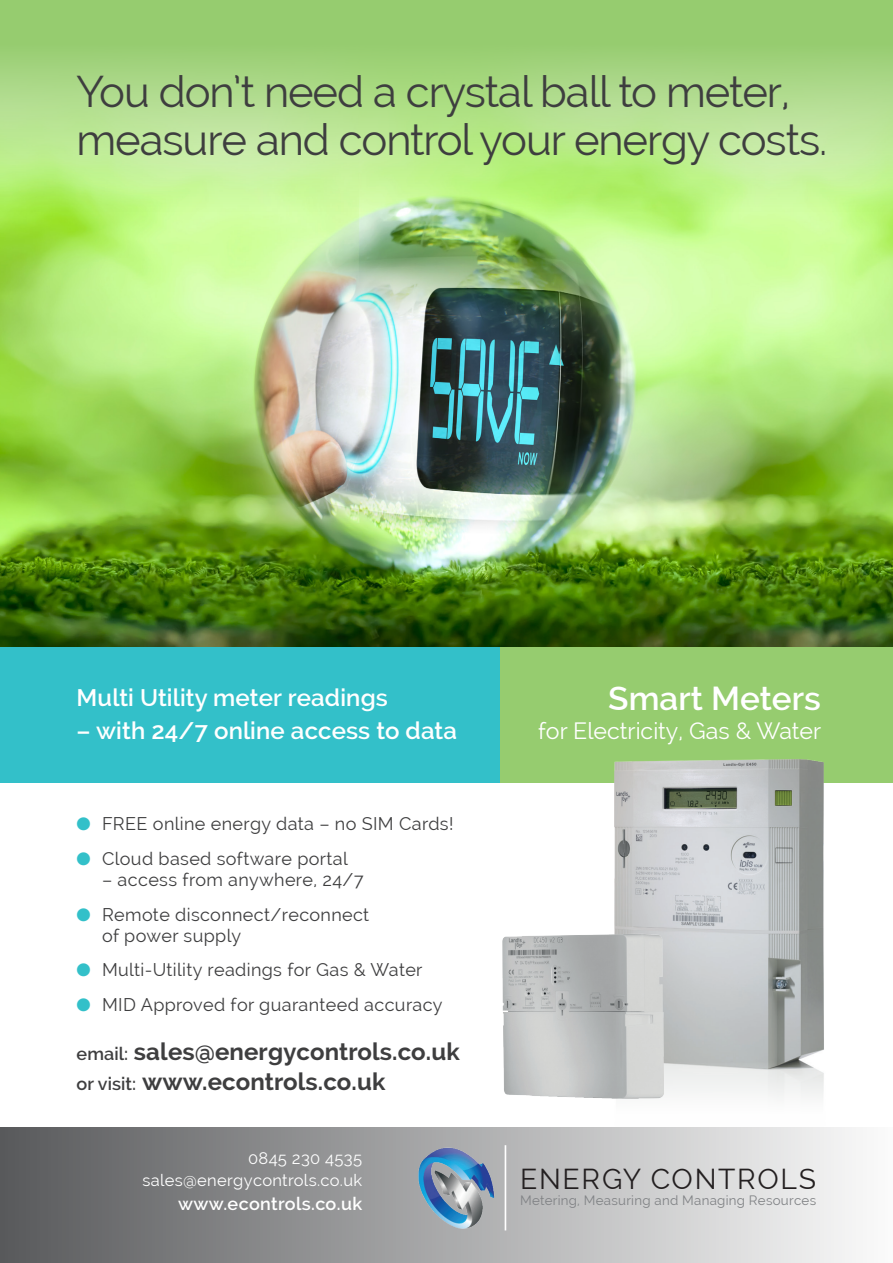
<style>
.page{position:relative;width:893px;height:1263px;background:#fff}
.page>*{position:absolute;margin:0;border:0;box-sizing:border-box;transform-origin:0 0}
.t1{font:43.5px/48px "Raleway";letter-spacing:-.025em;color:#3e3e3f}
.t2{font:600 33.3px "Raleway";color:#fff}
.t3{font:28.2px "Raleway";letter-spacing:.06em;color:#231f20}
.t4{font:700 24px/30px "Raleway";letter-spacing:.005em;color:#3e3e3f}
.t5{font:600 24px "Raleway";letter-spacing:.005em;color:#fff}
.t6{font:23.1px "Raleway";color:#fff}
.t7{font:18px/21.6px "Raleway";letter-spacing:.02em;color:#3e3e3f}
.t8{font:600 18px "Raleway";letter-spacing:.02em;color:#fff}
.t9{font:16.5px/22.2px "Raleway";letter-spacing:.02em;color:#fff;text-align:right}
.t10{font:13.35px "Raleway";letter-spacing:.02em;color:#808285}
.s1{color:#33c0c9}
.s2{font-weight:600;font-size:18px}
</style>
<div class="page">
<div style="left:0;top:646px;width:893px;height:136px;background:#33c0c9"></div>
<div style="left:501px;top:646px;width:392px;height:136px;background:#96cc6f"></div>
<img style="left:0;top:212px;width:893px;height:434px">
<svg style="left:0;top:0;width:893px;height:212px;background:#aedf84"></svg>
<img style="left:583px;top:759px;width:256px;height:339px">
<img style="left:502px;top:907px;width:189px;height:192px">
<div style="left:0;top:1127px;width:893px;height:136px;background:linear-gradient(to right,#58595b,#fbfbfb)"></div>
<img style="left:417px;top:1145px;width:81px;height:85px">
<hr style="left:505px;top:1145px;width:1px;height:85px;background:#fff">
<h1 class="t1" style="left:77px;top:67px;width:752px">You don’t need a crystal ball to meter, measure and control your energy costs.</h1>
<h3 class="t5" style="left:77px;top:683px;width:313px">Multi Utility meter readings</h3>
<h3 class="t5" style="left:77px;top:716px;width:382px">– with 24/7 online access to data</h3>
<p class="t7" style="left:77px;top:813px;width:378px"><span class="s1">●</span> FREE online energy data – no SIM Cards!</p>
<p class="t7" style="left:77px;top:847px;width:273px"><span class="s1">●</span> Cloud based software portal</p>
<p class="t7" style="left:102px;top:869px;width:263px">– access from anywhere, 24/7</p>
<p class="t7" style="left:102px;top:903px;width:269px;text-indent:-26px"><span class="s1">●</span> Remote disconnect/reconnect of power supply</p>
<p class="t7" style="left:77px;top:959px;width:348px"><span class="s1">●</span> Multi-Utility readings for Gas &amp; Water</p>
<p class="t7" style="left:77px;top:994px;width:368px"><span class="s1">●</span> MID Approved for guaranteed accuracy</p>
<h3 class="t4" style="left:77px;top:1036px;width:385px"><span class="s2">email:</span> sales@energycontrols.co.uk <span class="s2">or visit:</span> www.econtrols.co.uk</h3>
<p class="t9" style="left:142px;top:1147px;width:221px">0845 230 4535 sales@energycontrols.co.uk</p>
<p class="t8" style="left:178px;top:1193px;width:186px">www.econtrols.co.uk</p>
<h2 class="t2" style="left:608px;top:679px;width:214px">Smart Meters</h2>
<p class="t6" style="left:538px;top:717px;width:285px">for Electricity, Gas &amp; Water</p>
<h3 class="t3" style="left:520px;top:1163px;width:298px">ENERGY CONTROLS</h3>
<p class="t10" style="left:520px;top:1193px;width:298px">Metering, Measuring and Managing Resources</p>
</div>
